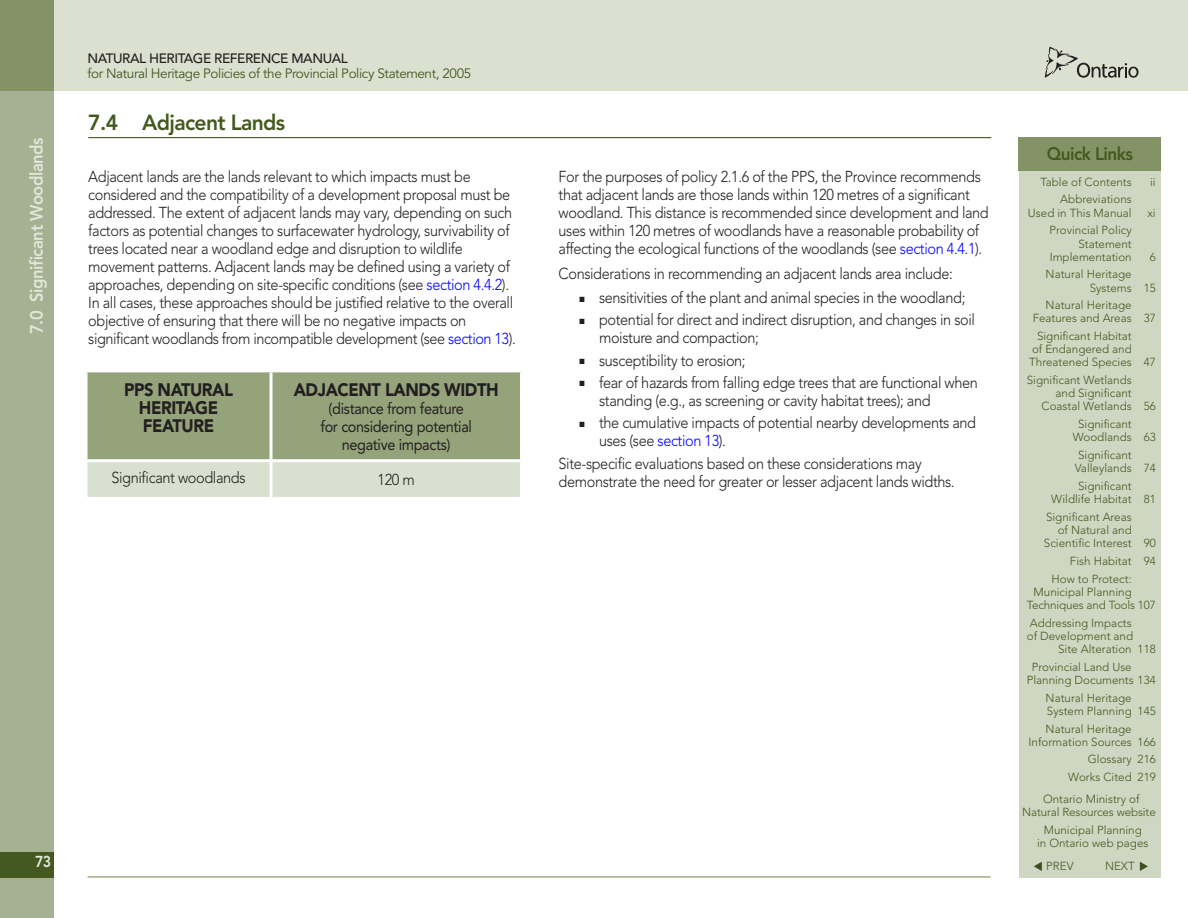
<style>
.page{position:relative;width:1188px;height:918px;background:#fff}
.page>*{position:absolute;margin:0;border:0;box-sizing:border-box;transform-origin:0 0}
.Level_2__1_x{font:800 21.75px "Avenir LT";letter-spacing:-.03em;color:#44591f}
.CELL_PRGPH_HEADER_ri{font:900 18px/18px "Avenir LT";letter-spacing:-.025em;color:#231f20;text-align:center;scale:.92 1}
.t1{font:800 18px "Avenir LT";letter-spacing:-.025em;color:#e1e6d8;scale:.92 1}
.t2{font:800 18px "Avenir LT";letter-spacing:-.03em;color:#44591f;scale:.95 1}
.NRHM_Body_Text_1_spa{font:300 15.75px/18px "Avenir LT";letter-spacing:-.025em;color:#231f20;scale:.92 1}
.NRHM_Body_Text_Bulle{font:300 15.75px/18px "Avenir LT";letter-spacing:-.025em;color:#231f20;scale:.92 1}
.CELL_PRGPH_HEADER_ri-2{font:15.75px "Avenir LT";letter-spacing:-.025em;color:#231f20;scale:.92 1}
.t3{font:800 15.75px "Avenir LT";color:#e5eade;scale:.9 1}
.t4{font:13.5px "Avenir LT";letter-spacing:-.03em;color:#44591f}
.t5{font:500 13.5px "Avenir LT";letter-spacing:-.03em;color:#231f20}
.t6{font:300 11.7px/13.2px "Avenir LT";color:#44591f}
.s1{color:#00f}
</style>
<div class="page">
<div style="left:0;top:0;width:1188px;height:91px;background:#dbe0d1"></div>
<svg style="left:1045px;top:47px;width:94px;height:31px"></svg>
<div style="left:0;top:91px;width:54px;height:827px;background:#a6b093"></div>
<div style="left:0;top:0;width:54px;height:91px;background:#849366"></div>
<div style="left:0;top:852px;width:54px;height:26px;background:#44591f"></div>
<hr style="left:88px;top:876px;width:903px;height:2px;background:#849366">
<div style="left:1019px;top:137px;width:142px;height:741px;background:#cfd6c2"></div>
<div style="left:1019px;top:137px;width:142px;height:33px;background:#849366"></div>
<svg style="left:1034px;top:862px;width:8px;height:9px"></svg>
<svg style="left:1140px;top:862px;width:8px;height:9px"></svg>
<hr style="left:88px;top:137px;width:903px;height:1px;background:#44591f">
<svg style="left:88px;top:372px;width:432px;height:125px;background:#a9b493"></svg>
<hr style="left:270px;top:372px;width:3px;height:87px;background:#fff">
<hr style="left:85px;top:459px;width:186px;height:3px;background:#fff">
<hr style="left:271px;top:459px;width:252px;height:3px;background:#fff">
<hr style="left:270px;top:462px;width:3px;height:35px;background:#fff">
<p class="t1" style="left:26px;top:334px;width:216px;rotate:-90deg">7.0 Significant Woodlands</p>
<p class="t5" style="left:88px;top:50px;width:262px">NATURAL HERITAGE REFERENCE MANUAL</p>
<p class="t4" style="left:88px;top:65px;width:385px">for Natural Heritage Policies of the Provincial Policy Statement, 2005</p>
<p class="Level_2__1_x" style="left:88px;top:110px;width:198px">7.4 Adjacent Lands</p>
<p class="NRHM_Body_Text_1_spa" style="left:88px;top:168px;width:466px">Adjacent lands are the lands relevant to which impacts must be considered and the compatibility of a development proposal must be addressed. The extent of adjacent lands may vary, depending on such factors as potential changes to surfacewater hydrology, survivability of trees located near a woodland edge and disruption to wildlife movement patterns. Adjacent lands may be defined using a variety of approaches, depending on site-specific conditions (see <span class="s1">section 4.4.2</span>).<br>In all cases, these approaches should be justified relative to the overall objective of ensuring that there will be no negative impacts on significant woodlands from incompatible development (see <span class="s1">section 13</span>).</p>
<p class="CELL_PRGPH_HEADER_ri" style="left:124px;top:381px;width:120px">PPS NATURAL<br>HERITAGE<br>FEATURE</p>
<p class="CELL_PRGPH_HEADER_ri" style="left:294px;top:381px;width:224px">ADJACENT LANDS WIDTH</p>
<p class="CELL_PRGPH_HEADER_ri-2" style="left:329px;top:399px;width:149px">(distance from feature</p>
<p class="CELL_PRGPH_HEADER_ri-2" style="left:320px;top:417px;width:166px">for considering potential</p>
<p class="CELL_PRGPH_HEADER_ri-2" style="left:342px;top:435px;width:120px">negative impacts)</p>
<p class="NRHM_Body_Text_1_spa" style="left:112px;top:469px;width:147px">Significant woodlands</p>
<p class="NRHM_Body_Text_1_spa" style="left:378px;top:471px;width:42px">120 m</p>
<p class="t3" style="left:35px;top:853px;width:19px">73</p>
<p class="NRHM_Body_Text_1_spa" style="left:559px;top:168px;width:469px">For the purposes of policy 2.1.6 of the PPS, the Province recommends that adjacent lands are those lands within 120 metres of a significant woodland. This distance is recommended since development and land uses within 120 metres of woodlands have a reasonable probability of affecting the ecological functions of the woodlands (see <span class="s1">section 4.4.1</span>).</p>
<p class="NRHM_Body_Text_1_spa" style="left:559px;top:264px;width:430px">Considerations in recommending an adjacent lands area include:</p>
<p class="NRHM_Body_Text_Bulle" style="left:580px;top:289px;width:421px">■ sensitivities of the plant and animal species in the woodland;</p>
<p class="NRHM_Body_Text_Bulle" style="left:599px;top:311px;width:410px;text-indent:-20px">■ potential for direct and indirect disruption, and changes in soil moisture and compaction;</p>
<p class="NRHM_Body_Text_Bulle" style="left:580px;top:351px;width:182px">■ susceptibility to erosion;</p>
<p class="NRHM_Body_Text_Bulle" style="left:599px;top:374px;width:413px;text-indent:-20px">■ fear of hazards from falling edge trees that are functional when standing (e.g., as screening or cavity habitat trees); and</p>
<p class="NRHM_Body_Text_Bulle" style="left:599px;top:414px;width:411px;text-indent:-20px">■ the cumulative impacts of potential nearby developments and uses (see <span class="s1">section 13</span>).</p>
<p class="NRHM_Body_Text_1_spa" style="left:559px;top:454px;width:432px">Site-specific evaluations based on these considerations may demonstrate the need for greater or lesser adjacent lands widths.</p>
<p class="t2" style="left:1047px;top:144px;width:92px">Quick Links</p>
<p class="t6" style="left:1040px;top:175px;width:93px">Table of Contents</p>
<p class="t6" style="left:1150px;top:175px;width:7px">ii</p>
<p class="t6" style="left:1028px;top:193px;width:105px;text-align:right">Abbreviations<br>Used in This Manual</p>
<p class="t6" style="left:1147px;top:206px;width:10px">xi</p>
<p class="t6" style="left:1050px;top:224px;width:84px;text-align:right">Provincial Policy<br>Statement<br>Implementation</p>
<p class="t6" style="left:1150px;top:250px;width:8px">6</p>
<p class="t6" style="left:1090px;top:268px;width:67px;text-indent:-44px">Natural Heritage<br>Systems 15</p>
<p class="t6" style="left:1033px;top:299px;width:125px;text-indent:13px">Natural Heritage<br>Features and Areas 37</p>
<p class="t6" style="left:1029px;top:330px;width:128px;text-indent:8px">Significant Habitat<br>of Endangered and<br>Threatened Species 47</p>
<p class="t6" style="left:1027px;top:374px;width:107px">Significant Wetlands</p>
<p class="t6" style="left:1056px;top:387px;width:78px">and Significant</p>
<p class="t6" style="left:1042px;top:400px;width:116px">Coastal Wetlands 56</p>
<p class="t6" style="left:1073px;top:418px;width:85px;text-indent:5px">Significant<br>Woodlands 63</p>
<p class="t6" style="left:1075px;top:449px;width:83px">Significant<br>Valleylands 74</p>
<p class="t6" style="left:1051px;top:479px;width:106px;text-align:center">Significant<br>Wildlife Habitat 81</p>
<p class="t6" style="left:1046px;top:510px;width:87px">Significant Areas</p>
<p class="t6" style="left:1058px;top:523px;width:76px">of Natural and</p>
<p class="t6" style="left:1044px;top:537px;width:113px">Scientific Interest 90</p>
<p class="t6" style="left:1051px;top:552px;width:106px;line-height:17.7px;text-indent:19px">Fish Habitat 94<br>How to Protect:</p>
<p class="t6" style="left:1027px;top:585px;width:131px;text-indent:7px">Municipal Planning<br>Techniques and Tools 107</p>
<p class="t6" style="left:1030px;top:616px;width:104px">Addressing Impacts</p>
<p class="t6" style="left:1027px;top:629px;width:108px">of Development and</p>
<p class="t6" style="left:1058px;top:642px;width:99px">Site Alteration 118</p>
<p class="t6" style="left:1027px;top:660px;width:131px;text-indent:5px">Provincial Land Use<br>Planning Documents 134</p>
<p class="t6" style="left:1046px;top:691px;width:112px">Natural Heritage<br>System Planning 145</p>
<p class="t6" style="left:1029px;top:722px;width:129px;text-align:center">Natural Heritage<br>Information Sources 166</p>
<p class="t6" style="left:1068px;top:751px;width:89px;line-height:17.7px;text-align:right">Glossary 216<br>Works Cited 219</p>
<p class="t6" style="left:1022px;top:793px;width:135px;text-align:center">Ontario Ministry of<br>Natural Resources website</p>
<p class="t6" style="left:1037px;top:824px;width:113px;text-align:center">Municipal Planning<br>in Ontario web pages</p>
<p class="t6" style="left:1046px;top:859px;width:29px">PREV</p>
<p class="t6" style="left:1105px;top:859px;width:31px">NEXT</p>
</div>
